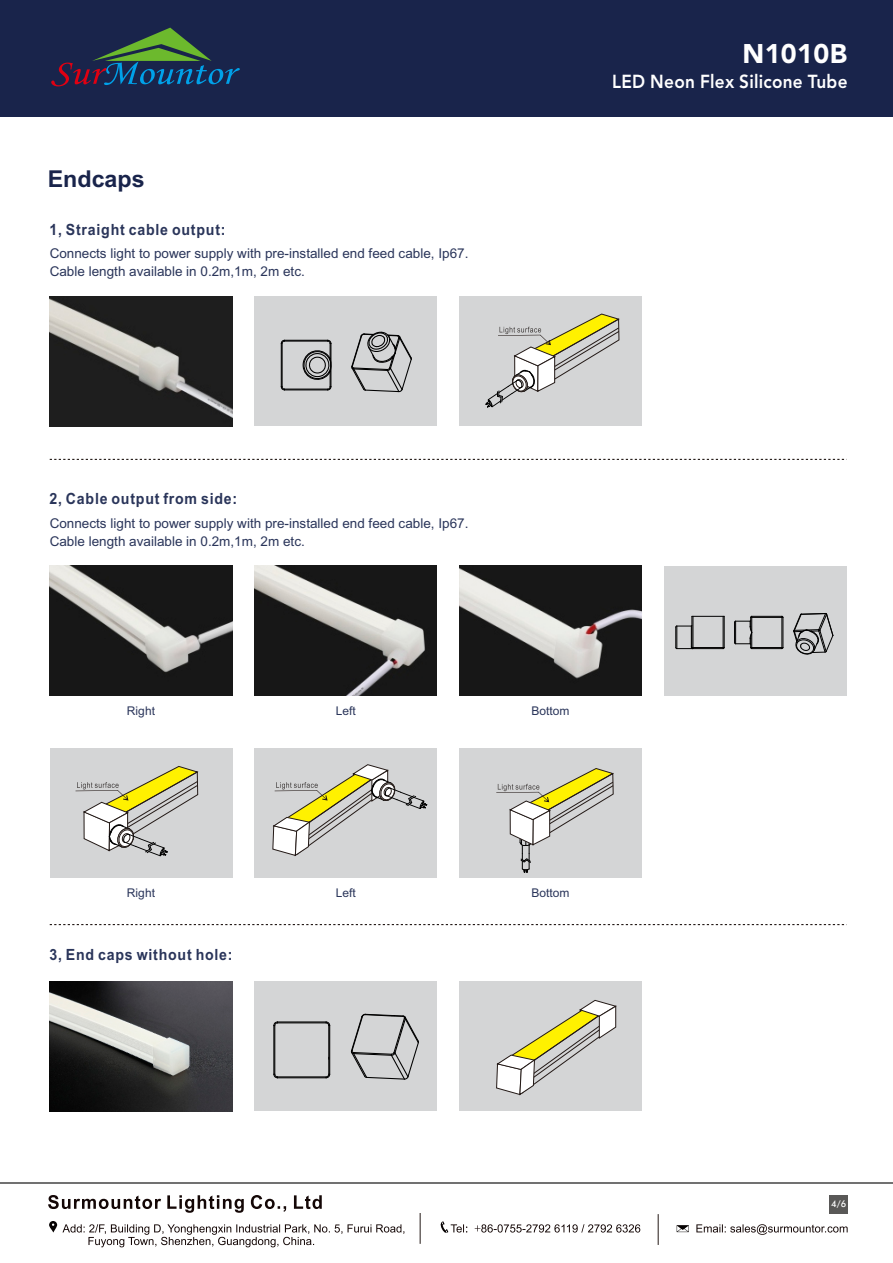
<style>
.page{position:relative;width:893px;height:1263px;background:#fff}
.page>*{position:absolute;margin:0;border:0;box-sizing:border-box;transform-origin:0 0}
.t1{font:900 26.85px "Avenir LT Std";letter-spacing:.015em;color:#fff}
.t2{font:700 23.25px "Arial";color:#19244b}
.t3{font:800 18.75px "Avenir LT Std";letter-spacing:.015em;color:#fff;scale:.92 1}
.t4{font:700 15.45px "Arial";letter-spacing:.055em;color:#2a355a;scale:.92 1}
.t5{font:13.5px/18.1px "Arial";color:#2a355a}
.t6{font:12px "Arial";color:#2a355a}
.t7{font:500 9.15px "Futura BT";color:#fff}
</style>
<div class="page">
<div style="left:0;top:1px;width:893px;height:116px;background:#19244b"></div>
<svg style="left:51px;top:28px;width:189px;height:58px"></svg>
<svg style="left:48px;top:1195px;width:274px;height:18px"></svg>
<svg style="left:49px;top:1221px;width:355px;height:26px"></svg>
<svg style="left:440px;top:1221px;width:200px;height:12px"></svg>
<svg style="left:696px;top:1224px;width:152px;height:11px"></svg>
<svg style="left:677px;top:1225px;width:12px;height:7px"></svg>
<hr style="left:420px;top:1213px;width:1px;height:31px;background:#231916">
<hr style="left:658px;top:1214px;width:1px;height:31px;background:#231916">
<img style="left:459px;top:566px;width:183px;height:129px">
<div style="left:459px;top:749px;width:183px;height:129px;background:#d4d5d6"></div>
<div style="left:459px;top:981px;width:183px;height:130px;background:#d4d5d6"></div>
<svg style="left:496px;top:1000px;width:121px;height:96px"></svg>
<div style="left:664px;top:566px;width:182px;height:129px;background:#d4d5d6"></div>
<svg style="left:793px;top:613px;width:41px;height:42px"></svg>
<hr style="left:692px;top:616px;width:32px;height:1px;background:#000">
<hr style="left:692px;top:616px;width:1px;height:31px;background:#000">
<hr style="left:693px;top:616px;width:1px;height:33px;background:#000">
<hr style="left:692px;top:647px;width:32px;height:1px;background:#000">
<hr style="left:677px;top:648px;width:46px;height:1px;background:#000">
<hr style="left:723px;top:616px;width:1px;height:33px;background:#000">
<hr style="left:724px;top:616px;width:1px;height:31px;background:#000">
<svg style="left:675px;top:625px;width:18px;height:24px"></svg>
<hr style="left:783px;top:617px;width:1px;height:30px;background:#000">
<svg style="left:734px;top:616px;width:49px;height:33px"></svg>
<img style="left:254px;top:566px;width:183px;height:129px">
<div style="left:254px;top:749px;width:183px;height:129px;background:#d4d5d6"></div>
<div style="left:254px;top:981px;width:183px;height:130px;background:#d4d5d6"></div>
<svg style="left:350px;top:1013px;width:69px;height:67px"></svg>
<svg style="left:273px;top:1021px;width:58px;height:58px"></svg>
<img style="left:50px;top:566px;width:182px;height:129px">
<div style="left:50px;top:749px;width:182px;height:129px;background:#d4d5d6"></div>
<img style="left:50px;top:981px;width:182px;height:130px">
<div style="left:459px;top:296px;width:183px;height:130px;background:#d4d5d6"></div>
<svg style="left:485px;top:313px;width:135px;height:95px"></svg>
<svg style="left:496px;top:768px;width:118px;height:105px"></svg>
<svg style="left:272px;top:764px;width:156px;height:92px"></svg>
<svg style="left:76px;top:766px;width:123px;height:91px"></svg>
<div style="left:254px;top:296px;width:183px;height:130px;background:#d4d5d6"></div>
<svg style="left:351px;top:331px;width:61px;height:62px"></svg>
<svg style="left:280px;top:339px;width:52px;height:52px"></svg>
<img style="left:50px;top:296px;width:182px;height:130px">
<div style="left:830px;top:1195px;width:18px;height:18px;background:#595857"></div>
<svg style="left:50px;top:924px;width:797px;height:1px"></svg>
<svg style="left:50px;top:459px;width:797px;height:1px"></svg>
<hr style="left:0;top:1182px;width:893px;height:2px;background:#717171">
<h2 class="t2" style="left:48px;top:170px;width:98px">Endcaps</h2>
<p class="t4" style="left:49px;top:223px;width:193px">1, Straight cable output:</p>
<p class="t5" style="left:50px;top:246px;width:420px">Connects light to power supply with pre-installed end feed cable, Ip67.<br>Cable length available in 0.2m,1m, 2m etc.</p>
<h1 class="t1" style="left:742px;top:43px;width:106px">N1010B</h1>
<h3 class="t3" style="left:612px;top:74px;width:257px">LED Neon Flex Silicone Tube</h3>
<p class="t4" style="left:49px;top:493px;width:206px">2, Cable output from side:</p>
<p class="t5" style="left:50px;top:515px;width:420px">Connects light to power supply with pre-installed end feed cable, Ip67.<br>Cable length available in 0.2m,1m, 2m etc.</p>
<p class="t6" style="left:127px;top:706px;width:30px">Right</p>
<p class="t6" style="left:336px;top:706px;width:22px">Left</p>
<p class="t6" style="left:531px;top:706px;width:40px">Bottom</p>
<p class="t6" style="left:127px;top:889px;width:30px">Right</p>
<p class="t4" style="left:49px;top:949px;width:201px">3, End caps without hole:</p>
<p class="t6" style="left:336px;top:889px;width:22px">Left</p>
<p class="t6" style="left:531px;top:889px;width:40px">Bottom</p>
<p class="t7" style="left:831px;top:1200px;width:17px">4/6</p>
</div>
